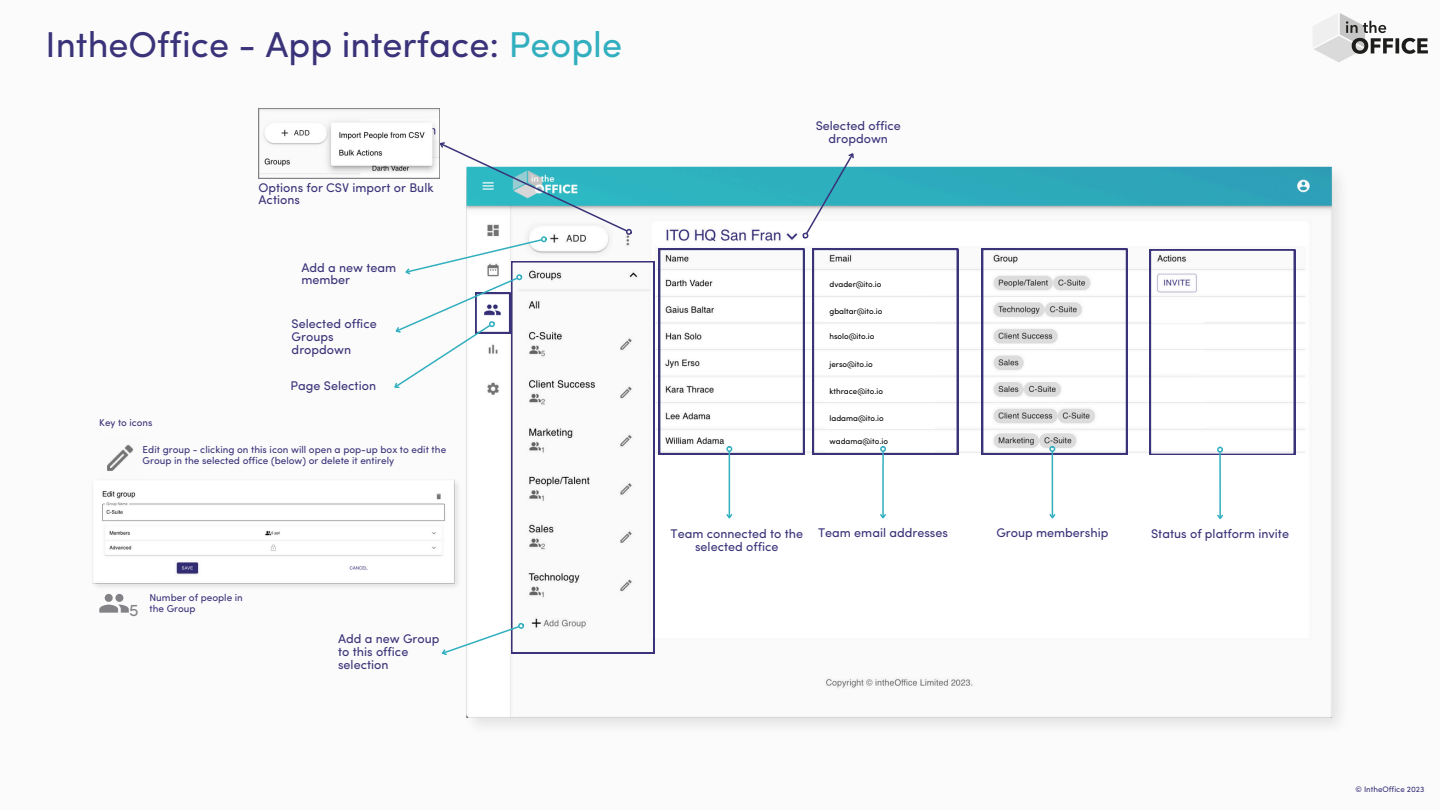
<style>
.page{position:relative;width:1440px;height:810px;background:#fbfbfb}
.page>*{position:absolute;margin:0;border:0;box-sizing:border-box;transform-origin:0 0}
.t1{font:36px "Sofia Pro";color:#3a3379}
.t2{font:16.9px "Sofia Pro";color:#838387}
.t3{font:12.6px/12.8px "Sofia Pro";color:#3a3379}
.t4{font:10px/10.5px "Sofia Pro";color:#3a3379}
.t5{font:9.9px "Sofia Pro";color:#3a3379}
.t6{font:8px "Sofia Pro";color:#000}
.t7{font:8px "Sofia Pro";color:#3a3379}
.s1{color:#32afbf}
</style>
<div class="page">
<svg style="left:1313px;top:13px;width:115px;height:49px"></svg>
<img style="left:466px;top:166px;width:873px;height:560px">
<svg style="left:800px;top:153px;width:58px;height:88px"></svg>
<svg style="left:511px;top:261px;width:143px;height:392px"></svg>
<svg style="left:441px;top:621px;width:85px;height:37px"></svg>
<svg style="left:99px;top:594px;width:30px;height:19px"></svg>
<hr style="left:729px;top:452px;width:1px;height:66px;background:#32afbf">
<svg style="left:659px;top:249px;width:145px;height:205px"></svg>
<svg style="left:725px;top:513px;width:9px;height:7px"></svg>
<hr style="left:882px;top:452px;width:2px;height:66px;background:#32afbf">
<svg style="left:813px;top:249px;width:145px;height:205px"></svg>
<svg style="left:879px;top:513px;width:8px;height:7px"></svg>
<hr style="left:1052px;top:452px;width:1px;height:66px;background:#32afbf">
<svg style="left:982px;top:249px;width:145px;height:205px"></svg>
<svg style="left:1048px;top:513px;width:9px;height:7px"></svg>
<img style="left:107px;top:444px;width:26px;height:27px">
<img style="left:92px;top:476px;width:392px;height:118px">
<svg style="left:258px;top:108px;width:376px;height:284px"></svg>
<hr style="left:1219px;top:452px;width:2px;height:66px;background:#32afbf">
<svg style="left:1150px;top:249px;width:145px;height:206px"></svg>
<svg style="left:1216px;top:513px;width:9px;height:8px"></svg>
<img style="left:484px;top:304px;width:18px;height:12px">
<h2 class="t1" style="left:46px;top:30px;width:578px">IntheOffice - App interface: <span class="s1">People</span></h2>
<h2 class="t3" style="left:258px;top:182px;width:177px">Options for CSV import or Bulk<br>Actions</h2>
<h2 class="t3" style="left:301px;top:262px;width:96px">Add a new team member</h2>
<h2 class="t3" style="left:292px;top:319px;width:87px">Selected office<br>Groups dropdown</h2>
<p class="t5" style="left:99px;top:418px;width:55px">Key to icons</p>
<p class="t3" style="left:291px;top:381px;width:87px">Page Selection</p>
<p class="t4" style="left:143px;top:446px;width:305px">Edit group - clicking on this icon will open a pop-up box to edit the<br>Group in the selected office (below) or delete it entirely</p>
<p class="t2" style="left:129px;top:603px;width:11px">5</p>
<h2 class="t4" style="left:149px;top:594px;width:95px">Number of people in the Group</h2>
<p class="t3" style="left:338px;top:634px;width:103px">Add a new Group to this office selection</p>
<p class="t3" style="left:816px;top:121px;width:87px;text-align:center">Selected office dropdown</p>
<p class="t6" style="left:830px;top:281px;width:54px">dvader@ito.io</p>
<p class="t6" style="left:830px;top:308px;width:54px">gbaltar@ito.io</p>
<h2 class="t6" style="left:830px;top:333px;width:47px">hsolo@ito.io</h2>
<p class="t6" style="left:830px;top:361px;width:45px">jerso@ito.io</p>
<p class="t6" style="left:830px;top:388px;width:55px">kthrace@ito.io</p>
<p class="t6" style="left:830px;top:415px;width:56px">ladama@ito.io</p>
<p class="t6" style="left:830px;top:438px;width:60px">wadama@ito.io</p>
<p class="t3" style="left:671px;top:528px;width:134px;text-align:center">Team connected to the selected office</p>
<h2 class="t3" style="left:818px;top:528px;width:131px">Team email addresses</h2>
<h2 class="t3" style="left:996px;top:528px;width:114px">Group membership</h2>
<h3 class="t3" style="left:1151px;top:528px;width:140px">Status of platform invite</h3>
<h2 class="t7" style="left:1356px;top:786px;width:70px">© IntheOffice 2023</h2>
</div>
